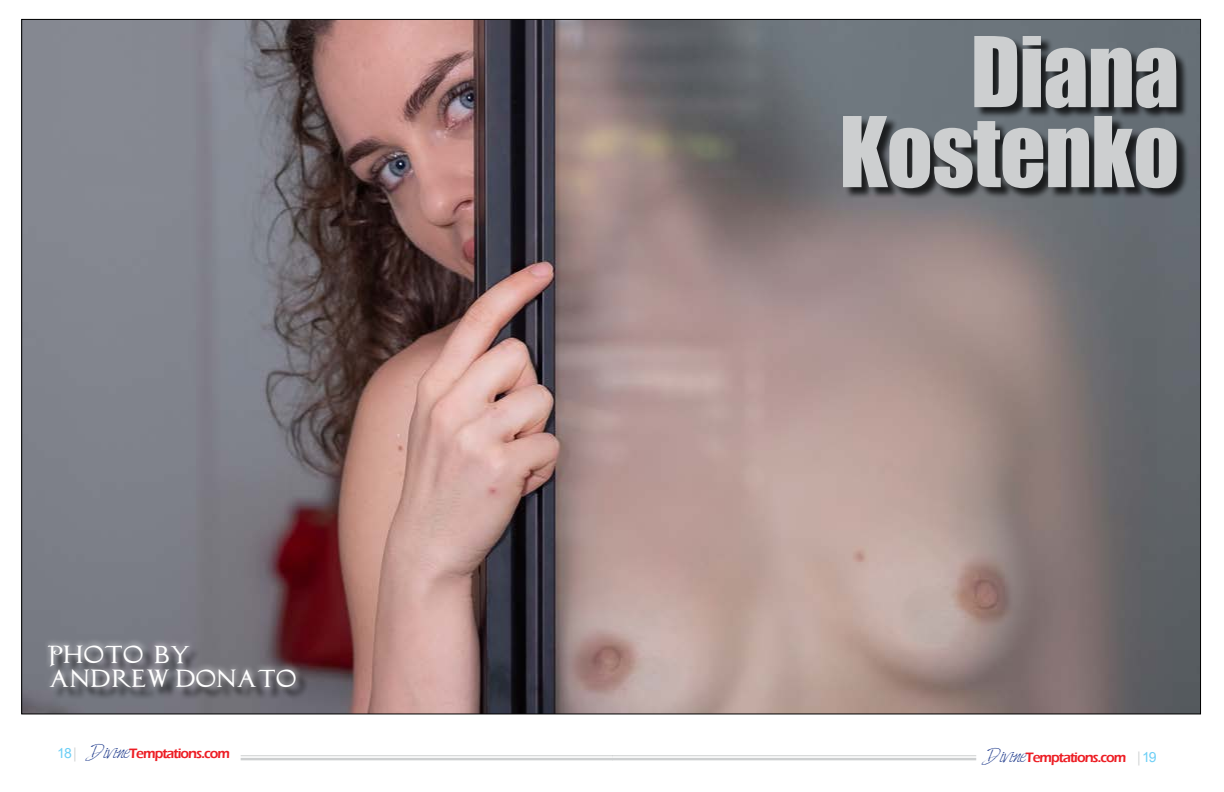
<style>
.page{position:relative;width:1224px;height:792px;background:#fff}
.page>*{position:absolute;margin:0;border:0;box-sizing:border-box;transform-origin:0 0}
.t1{font:90px/80px "Impact";letter-spacing:-.01em;color:#cdcfd0;text-align:right}
.t2{font:21.8px/24px "Princes SANDTHEFROG";letter-spacing:-.03em;color:#fff;scale:1.1 1}
.t3{font:600 14px "Eras ITC";letter-spacing:-.07em;color:#ed1d24}
.s1{font-family:"Arial";font-weight:400;color:#6dcff6}
.s2{font-family:"Minion Pro";font-weight:400;color:#cdcfd0}
.s3{font-family:"Harabara Hand";font-weight:400;font-size:16px;color:#25408f}
</style>
<div class="page">
<hr style="left:241px;top:755px;width:372px;height:1px;background:#cdcfd0">
<hr style="left:241px;top:758px;width:372px;height:2px;background:#cdcfd0">
<hr style="left:612px;top:755px;width:364px;height:1px;background:#cdcfd0">
<hr style="left:612px;top:758px;width:364px;height:2px;background:#cdcfd0">
<img style="left:23px;top:21px;width:1176px;height:691px">
<div style="left:845px;top:38px;width:345px;height:162px;background:#000;opacity:.75"></div>
<div style="left:50px;top:646px;width:258px;height:54px;background:#000;opacity:.75"></div>
<div style="left:42px;top:638px;width:260px;height:56px;background:#fff;opacity:.75"></div>
<h2 class="t2" style="left:49px;top:644px;width:227px">PHOTO BY<br>ANDREW DONATO</h2>
<h1 class="t1" style="left:839px;top:29px;width:341px">Diana<br>Kostenko</h1>
<p class="t3" style="left:57px;top:746px;width:174px"><span class="s1">18</span> <span class="s2">|</span> <span class="s3">Divine</span>Temptations.com</p>
<p class="t3" style="left:988px;top:749px;width:171px"><span class="s3">Divine</span>Temptations.com <span class="s2">|</span> <span class="s1">19</span></p>
</div>
